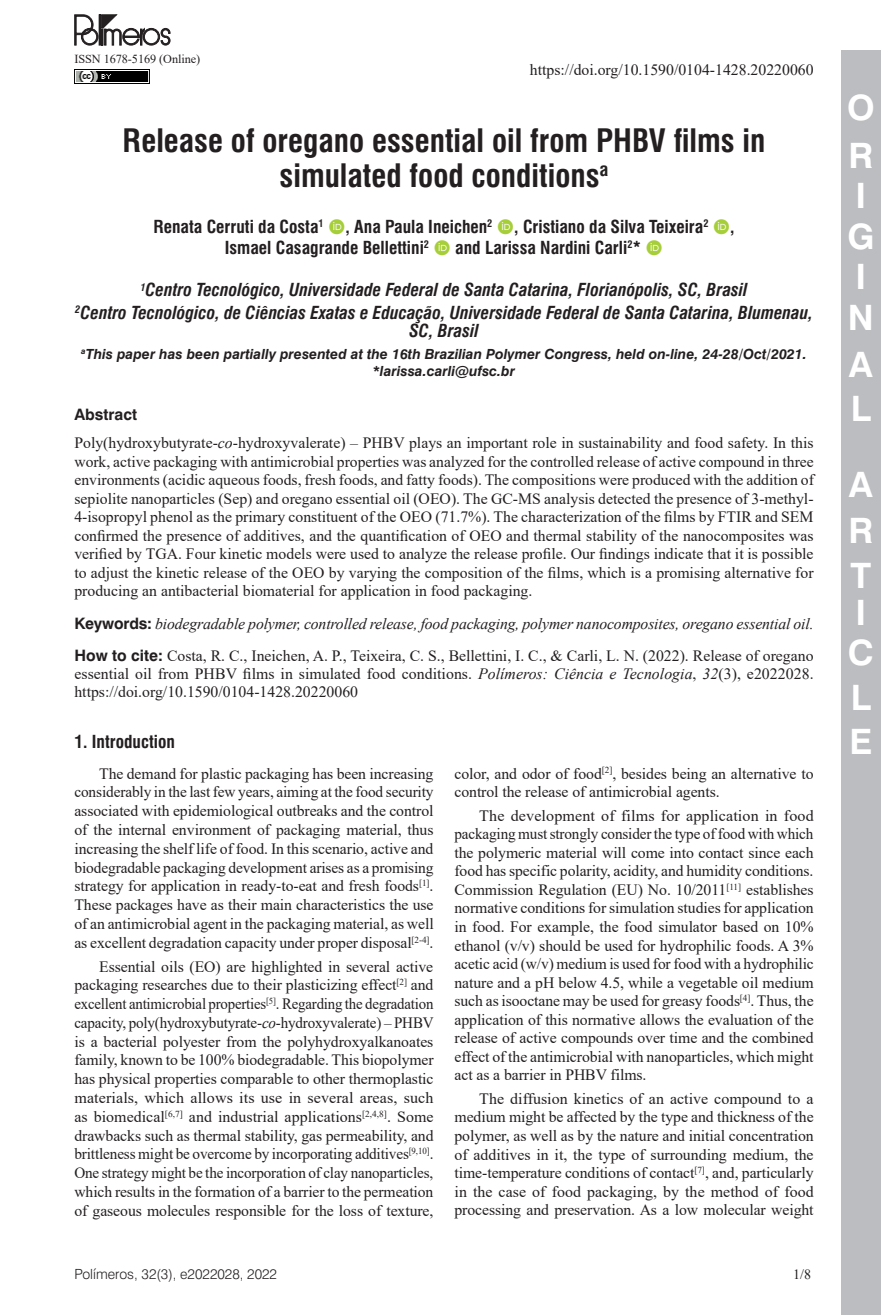
<style>
.page{position:relative;width:893px;height:1315px;background:#fff}
.page>*{position:absolute;margin:0;border:0;box-sizing:border-box;transform-origin:0 0}
.t1{font:700 35px/40.6px "Swiss 721 BT";color:#fff}
.ArticleTitle{font:700 condensed 31.5px/35.2px "Swiss 721 BT";color:#231f20;text-align:center}
.Affiliations{font:italic 700 condensed 17.5px/17.7px "Swiss 721 BT";color:#231f20;text-align:center}
.Authors{font:700 condensed 17.5px "Swiss 721 BT";color:#231f20}
.Heading1Alt{font:700 condensed 17.5px "Swiss 721 BT";color:#231f20}
.Paragraph{font:15.75px/18.7px "Times New Roman";letter-spacing:-.005em;color:#231f20;text-align:justify}
.Abstract{font:15.75px/18.6px "Times New Roman";color:#231f20;text-align:justify}
.HowToCite{font:15.75px/17.7px "Times New Roman";color:#231f20;text-align:justify}
.Keywords{font:italic 15.75px "Times New Roman";letter-spacing:-.01em;color:#231f20}
.AbstractTitle{font:700 15.75px "Swiss 721 BT";color:#231f20}
.fnArticleOther{font:italic 700 14px "Swiss 721 BT";color:#231f20}
.t2{font:300 14px "Swiss 721 BT";color:#231f20}
.t3{font:14px "Times New Roman";color:#231f20}
.t4{font:12.25px "Times New Roman";letter-spacing:-.005em;color:#231f20}
.s1{font-style:italic}
.s2{font-family:"Swiss 721 BT";font-weight:700;font-style:normal}
.s3{font-family:"Swiss 721 BT";font-weight:700}
</style>
<div class="page">
<div style="left:841px;top:50px;width:40px;height:1265px;background:#bcbdc0"></div>
<img style="left:74px;top:69px;width:76px;height:15px">
<svg style="left:75px;top:15px;width:95px;height:30px"></svg>
<p class="t4" style="left:74px;top:50px;width:127px">ISSN 1678-5169 (Online)</p>
<p class="Abstract" style="left:530px;top:60px;width:285px">https://doi.org/10.1590/0104-1428.20220060</p>
<p class="ArticleTitle" style="left:123px;top:123px;width:644px">Release of oregano essential oil from PHBV films in simulated food conditions<sup>a</sup></p>
<p class="Authors" style="left:153px;top:216px;width:172px">Renata Cerruti da Costa<sup>1</sup></p>
<p class="Authors" style="left:346px;top:216px;width:148px">, Ana Paula Ineichen<sup>2</sup></p>
<p class="Authors" style="left:514px;top:216px;width:196px">, Cristiano da Silva Teixeira<sup>2</sup></p>
<p class="Authors" style="left:730px;top:216px;width:6px">,</p>
<p class="Authors" style="left:225px;top:237px;width:206px">Ismael Casagrande Bellettini<sup>2</sup></p>
<p class="Authors" style="left:455px;top:237px;width:187px">and Larissa Nardini Carli<sup>2</sup>*</p>
<p class="Affiliations" style="left:140px;top:281px;width:609px"><sup>1</sup>Centro Tecnológico, Universidade Federal de Santa Catarina, Florianópolis, SC, Brasil</p>
<p class="Affiliations" style="left:75px;top:304px;width:739px"><sup>2</sup>Centro Tecnológico, de Ciências Exatas e Educação, Universidade Federal de Santa Catarina, Blumenau,<br>SC, Brasil</p>
<p class="fnArticleOther" style="left:81px;top:345px;width:727px"><sup>a</sup>This paper has been partially presented at the 16th Brazilian Polymer Congress, held on-line, 24-28/Oct/2021.</p>
<p class="fnArticleOther" style="left:373px;top:362px;width:144px">*larissa.carli@ufsc.br</p>
<p class="AbstractTitle" style="left:74px;top:404px;width:64px">Abstract</p>
<p class="Abstract" style="left:74px;top:433px;width:741px">Poly(hydroxybutyrate-<span class="s1">co</span>-hydroxyvalerate) – PHBV plays an important role in sustainability and food safety. In this work, active packaging with antimicrobial properties was analyzed for the controlled release of active compound in three environments (acidic aqueous foods, fresh foods, and fatty foods). The compositions were produced with the addition of sepiolite nanoparticles (Sep) and oregano essential oil (OEO). The GC-MS analysis detected the presence of 3-methyl-4-isopropyl phenol as the primary constituent of the OEO (71.7%). The characterization of the films by FTIR and SEM confirmed the presence of additives, and the quantification of OEO and thermal stability of the nanocomposites was verified by TGA. Four kinetic models were used to analyze the release profile. Our findings indicate that it is possible to adjust the kinetic release of the OEO by varying the composition of the films, which is a promising alternative for producing an antibacterial biomaterial for application in food packaging.</p>
<p class="Keywords" style="left:74px;top:613px;width:741px"><span class="s2">Keywords:</span> biodegradable polymer, controlled release, food packaging, polymer nanocomposites, oregano essential oil.</p>
<p class="HowToCite" style="left:74px;top:647px;width:741px"><span class="s3">How to cite:</span> Costa, R. C., Ineichen, A. P., Teixeira, C. S., Bellettini, I. C., &amp; Carli, L. N. (2022). Release of oregano essential oil from PHBV films in simulated food conditions. <span class="s1">Polímeros: Ciência e Tecnologia</span>, <span class="s1">32</span>(3), e2022028. https://doi.org/10.1590/0104-1428.20220060</p>
<p class="Heading1Alt" style="left:74px;top:731px;width:102px">1. Introduction</p>
<p class="Paragraph" style="left:74px;top:763px;width:361px;text-indent:25px">The demand for plastic packaging has been increasing considerably in the last few years, aiming at the food security associated with epidemiological outbreaks and the control of the internal environment of packaging material, thus increasing the shelf life of food. In this scenario, active and biodegradable packaging development arises as a promising strategy for application in ready-to-eat and fresh foods<sup>[1]</sup>.<br>These packages have as their main characteristics the use of an antimicrobial agent in the packaging material, as well as excellent degradation capacity under proper disposal<sup>[2-4]</sup>.</p>
<p class="Paragraph" style="left:74px;top:956px;width:361px;text-indent:25px">Essential oils (EO) are highlighted in several active packaging researches due to their plasticizing effect<sup>[2]</sup> and excellent antimicrobial properties<sup>[5]</sup>. Regarding the degradation capacity, poly(hydroxybutyrate-<span class="s1">co</span>-hydroxyvalerate) – PHBV is a bacterial polyester from the polyhydroxyalkanoates family, known to be 100% biodegradable. This biopolymer has physical properties comparable to other thermoplastic materials, which allows its use in several areas, such as biomedical<sup>[6,7]</sup> and industrial applications<sup>[2,4,8]</sup>. Some drawbacks such as thermal stability, gas permeability, and brittleness might be overcome by incorporating additives<sup>[9,10]</sup>.<br>One strategy might be the incorporation of clay nanoparticles, which results in the formation of a barrier to the permeation of gaseous molecules responsible for the loss of texture,</p>
<p class="Paragraph" style="left:454px;top:763px;width:361px">color, and odor of food<sup>[2]</sup>, besides being an alternative to control the release of antimicrobial agents.</p>
<p class="Paragraph" style="left:454px;top:805px;width:361px;text-indent:25px">The development of films for application in food packaging must strongly consider the type of food with which the polymeric material will come into contact since each food has specific polarity, acidity, and humidity conditions.<br>Commission Regulation (EU) No. 10/2011<sup>[11]</sup> establishes normative conditions for simulation studies for application in food. For example, the food simulator based on 10% ethanol (v/v) should be used for hydrophilic foods. A 3% acetic acid (w/v) medium is used for food with a hydrophilic nature and a pH below 4.5, while a vegetable oil medium such as isooctane may be used for greasy foods<sup>[4]</sup>. Thus, the application of this normative allows the evaluation of the release of active compounds over time and the combined effect of the antimicrobial with nanoparticles, which might act as a barrier in PHBV films.</p>
<p class="Paragraph" style="left:454px;top:1088px;width:361px;text-indent:25px">The diffusion kinetics of an active compound to a medium might be affected by the type and thickness of the polymer, as well as by the nature and initial concentration of additives in it, the type of surrounding medium, the time-temperature conditions of contact<sup>[7]</sup>, and, particularly in the case of food packaging, by the method of food processing and preservation. As a low molecular weight</p>
<p class="t2" style="left:74px;top:1265px;width:204px">Polímeros, 32(3), e2022028, 2022</p>
<p class="t3" style="left:793px;top:1264px;width:19px">1/8</p>
<h1 class="t1" style="left:847px;top:83px;width:29px;line-height:48.1px">O<br>O</h1>
<h1 class="t1" style="left:847px;top:175px;width:29px">O<br>O<br>O<br>O</h1>
<h1 class="t1" style="left:849px;top:342px;width:26px;line-height:44.1px">O<br>O</h1>
<h1 class="t1" style="left:848px;top:461px;width:26px;line-height:45.5px;text-align:justify">O O O</h1>
<h1 class="t1" style="left:848px;top:592px;width:28px;line-height:40.1px">O<br>O</h1>
<h1 class="t1" style="left:849px;top:676px;width:24px;line-height:43.4px">O<br>O</h1>
</div>
